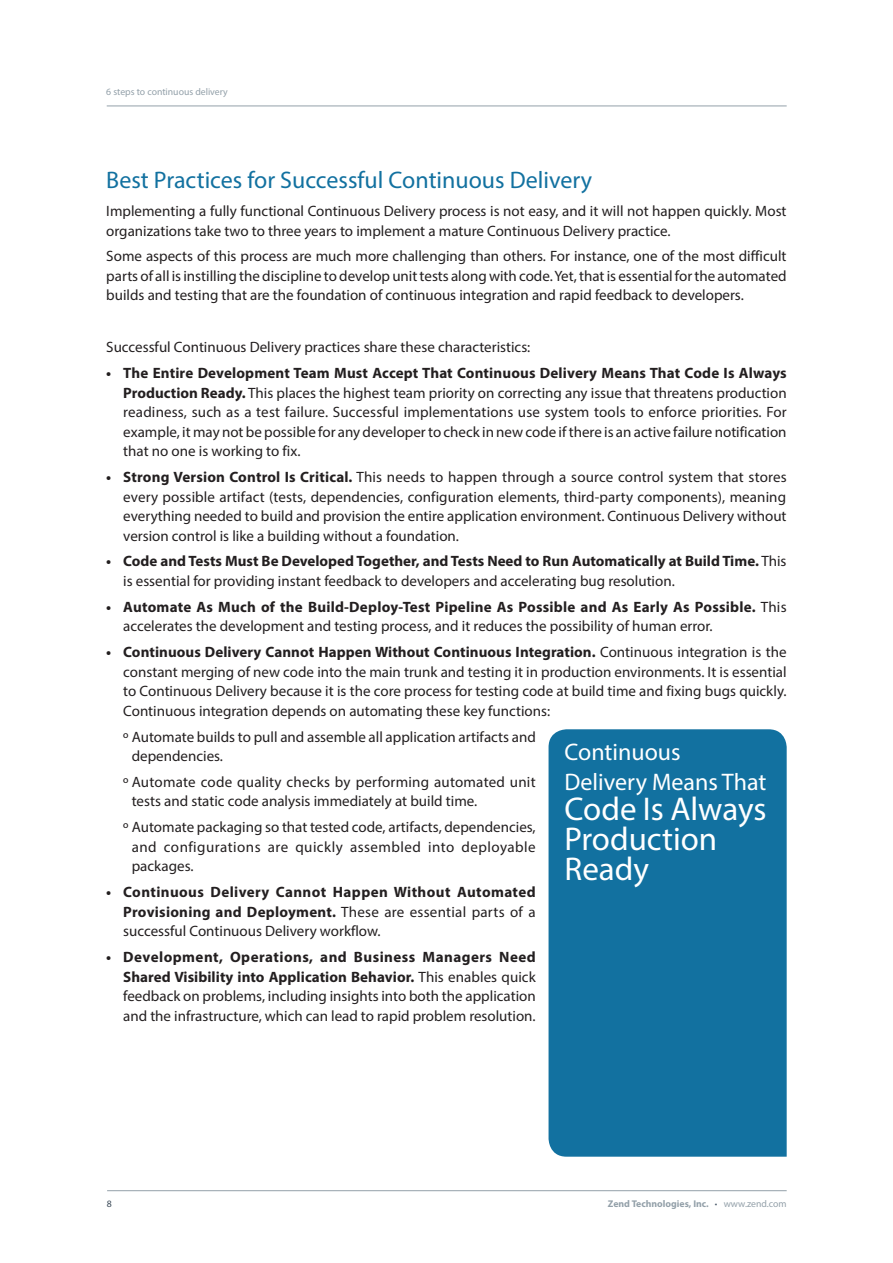
<style>
.page{position:relative;width:893px;height:1263px;background:#fff}
.page>*{position:absolute;margin:0;border:0;box-sizing:border-box;transform-origin:0 0}
.t1{font:33px/30px "Myriad Pro";color:#fff}
.t2{font:24px "Myriad Pro";color:#1271a0}
.t3{font:24px/30px "Myriad Pro";color:#fff}
.t4{font:15px/19.5px "Myriad Pro";color:#231f20;text-align:justify}
.t5{font:700 15px/19.5px "Myriad Pro";letter-spacing:.015em;color:#231f20;text-align:justify}
.t6{font:700 9.75px "Myriad Pro";color:#93a0a9}
.t7{font:9.75px "Myriad Pro";color:#93a0a9}
.t8{font:9.75px "Myriad Pro";color:#394856}
.s1{font-weight:700}
.s2{font-weight:400}
.s3{color:#485969}
</style>
<div class="page">
<hr style="left:107px;top:1190px;width:680px;height:1px;background:#93a0a9">
<hr style="left:107px;top:106px;width:680px;height:1px;background:#93a0a9">
<div style="left:549px;top:729px;width:238px;height:428px;background:#1271a0"></div>
<p class="t7" style="left:106px;top:85px;width:123px">6 steps to continuous delivery</p>
<h2 class="t2" style="left:106px;top:165px;width:487px">Best Practices for Successful Continuous Delivery</h2>
<p class="t4" style="left:106px;top:201px;width:682px">Implementing a fully functional Continuous Delivery process is not easy, and it will not happen quickly. Most organizations take two to three years to implement a mature Continuous Delivery practice.</p>
<p class="t4" style="left:106px;top:246px;width:682px">Some aspects of this process are much more challenging than others. For instance, one of the most difficult parts of all is instilling the discipline to develop unit tests along with code. Yet, that is essential for the automated builds and testing that are the foundation of continuous integration and rapid feedback to developers.</p>
<p class="t4" style="left:106px;top:337px;width:426px">Successful Continuous Delivery practices share these characteristics:</p>
<p class="t4" style="left:123px;top:363px;width:665px;text-indent:-17px"><span class="s1">• The Entire Development Team Must Accept That Continuous Delivery Means That Code Is Always Production Ready.</span> This places the highest team priority on correcting any issue that threatens production readiness, such as a test failure. Successful implementations use system tools to enforce priorities. For example, it may not be possible for any developer to check in new code if there is an active failure notification that no one is working to fix.</p>
<p class="t4" style="left:123px;top:467px;width:665px;text-indent:-17px"><span class="s1">• Strong Version Control Is Critical.</span> This needs to happen through a source control system that stores every possible artifact (tests, dependencies, configuration elements, third-party components), meaning everything needed to build and provision the entire application environment. Continuous Delivery without version control is like a building without a foundation.</p>
<p class="t4" style="left:123px;top:551px;width:665px;text-indent:-17px"><span class="s1">• Code and Tests Must Be Developed Together, and Tests Need to Run Automatically at Build Time.</span> This is essential for providing instant feedback to developers and accelerating bug resolution.</p>
<p class="t4" style="left:123px;top:597px;width:665px;text-indent:-17px"><span class="s1">• Automate As Much of the Build-Deploy-Test Pipeline As Possible and As Early As Possible.</span> This accelerates the development and testing process, and it reduces the possibility of human error.</p>
<p class="t4" style="left:123px;top:642px;width:665px;text-indent:-17px"><span class="s1">• Continuous Delivery Cannot Happen Without Continuous Integration.</span> Continuous integration is the constant merging of new code into the main trunk and testing it in production environments. It is essential to Continuous Delivery because it is the core process for testing code at build time and fixing bugs quickly.<br>Continuous integration depends on automating these key functions:</p>
<p class="t4" style="left:132px;top:726px;width:405px;text-indent:-9px">º Automate builds to pull and assemble all application artifacts and dependencies.</p>
<p class="t4" style="left:132px;top:772px;width:405px;text-indent:-9px">º Automate code quality checks by performing automated unit tests and static code analysis immediately at build time.</p>
<p class="t4" style="left:132px;top:817px;width:406px;text-indent:-9px">º Automate packaging so that tested code, artifacts, dependencies, and configurations are quickly assembled into deployable packages.</p>
<p class="t5" style="left:123px;top:882px;width:414px;text-indent:-17px">• Continuous Delivery Cannot Happen Without Automated Provisioning and Deployment. <span class="s2">These are essential parts of a successful Continuous Delivery workflow.</span></p>
<p class="t4" style="left:123px;top:947px;width:414px;text-indent:-17px"><span class="s1">• Development, Operations, and Business Managers Need Shared Visibility into Application Behavior.</span> This enables quick feedback on problems, including insights into both the application and the infrastructure, which can lead to rapid problem resolution.</p>
<h2 class="t3" style="left:564px;top:737px;width:203px">Continuous<br>Delivery Means That</h2>
<h1 class="t1" style="left:564px;top:793px;width:203px">Code Is Always<br>Production<br>Ready</h1>
<p class="t8" style="left:107px;top:1197px;width:7px">8</p>
<p class="t6" style="left:608px;top:1197px;width:180px">Zend Technologies, Inc. <span class="s3">·</span> <span class="s2">www.zend.com</span></p>
</div>
